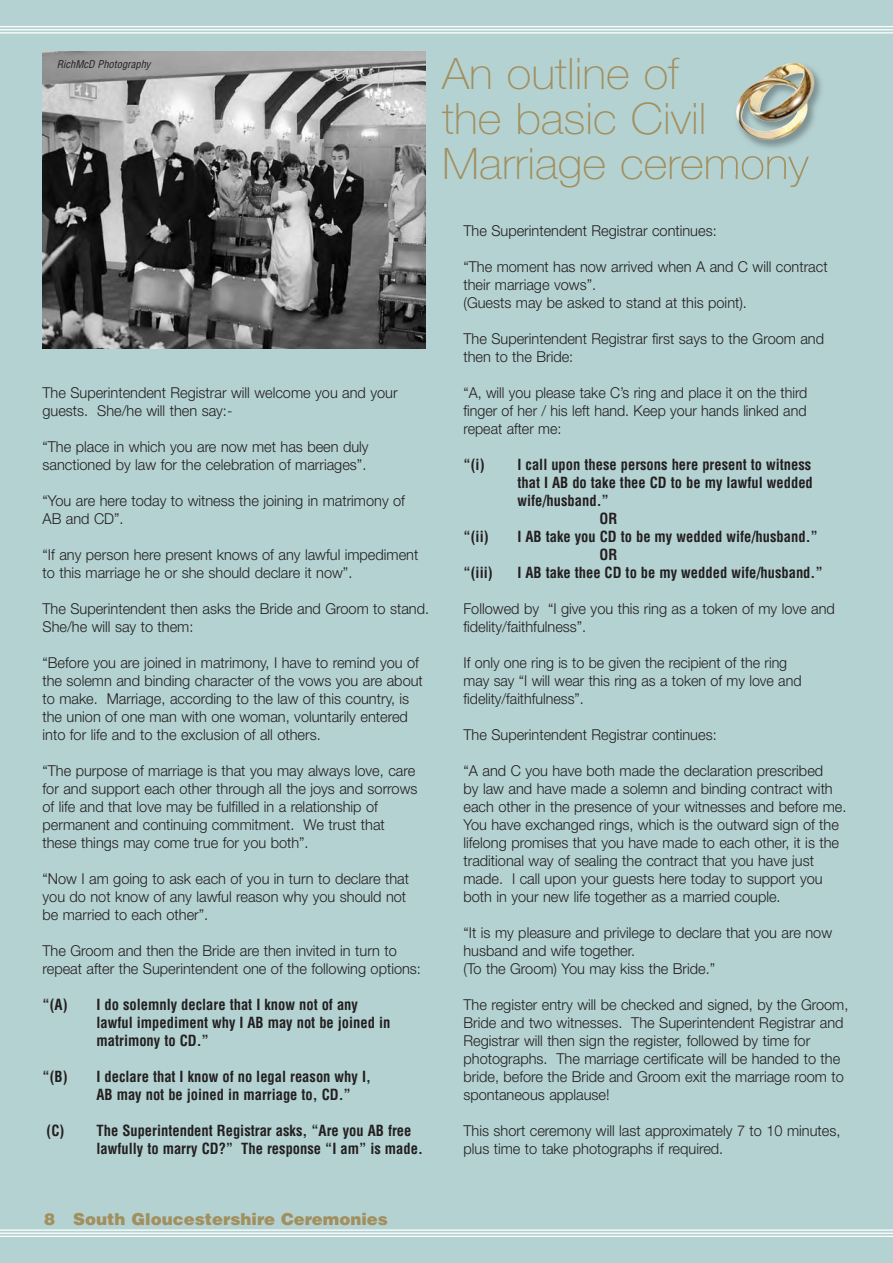
<style>
.page{position:relative;width:893px;height:1263px;background:#b5d2d2}
.page>*{position:absolute;margin:0;border:0;box-sizing:border-box;transform-origin:0 0}
.t1{font:100 43.5px/45px "Helvetica Neue";color:#a18f5e;scale:1.05 1}
.t2{font:900 16.5px "Helvetica";color:#a18f5e}
.t3{font:300 15px/18px "Helvetica Neue";color:#231f20}
.t4{font:700 condensed 15px/18px "Helvetica";color:#231f20}
.t5{font:300 15px/18px "Helvetica Neue";color:#231f20;text-align:justify;scale:.95 1}
.t6{font:italic condensed 10.5px "Helvetica";color:#231f20}
</style>
<div class="page">
<img style="left:43px;top:51px;width:382px;height:298px">
<img style="left:749px;top:62px;width:72px;height:112px">
<img style="left:716px;top:154px;width:47px;height:20px">
<img style="left:736px;top:63px;width:79px;height:77px">
<hr style="left:0;top:26px;width:893px;height:1px;background:#fff">
<hr style="left:0;top:29px;width:893px;height:1px;background:#fff">
<hr style="left:0;top:32px;width:893px;height:2px;background:#fff">
<hr style="left:0;top:1229px;width:893px;height:2px;background:#fff">
<hr style="left:0;top:1232px;width:893px;height:2px;background:#fff">
<hr style="left:0;top:1236px;width:893px;height:1px;background:#fff">
<p class="t6" style="left:57px;top:60px;width:95px">RichMcD Photography</p>
<p class="t1" style="left:442px;top:55px;width:351px">An outline of<br>the basic Civil<br>Marriage ceremony</p>
<p class="t3" style="left:43px;top:385px;width:357px">The Superintendent Registrar will welcome you and your guests. She/he will then say:-</p>
<p class="t3" style="left:43px;top:439px;width:328px">“The place in which you are now met has been duly sanctioned by law for the celebration of marriages”.</p>
<p class="t3" style="left:43px;top:493px;width:364px">“You are here today to witness the joining in matrimony of<br>AB and CD”.</p>
<p class="t3" style="left:43px;top:547px;width:377px">“If any person here present knows of any lawful impediment to this marriage he or she should declare it now”.</p>
<p class="t3" style="left:43px;top:601px;width:388px">The Superintendent then asks the Bride and Groom to stand.<br>She/he will say to them:</p>
<p class="t3" style="left:43px;top:655px;width:382px">“Before you are joined in matrimony, I have to remind you of the solemn and binding character of the vows you are about to make. Marriage, according to the law of this country, is the union of one man with one woman, voluntarily entered into for life and to the exclusion of all others.</p>
<p class="t3" style="left:43px;top:763px;width:376px">“The purpose of marriage is that you may always love, care for and support each other through all the joys and sorrows of life and that love may be fulfilled in a relationship of permanent and continuing commitment. We trust that these things may come true for you both”.</p>
<p class="t3" style="left:43px;top:871px;width:368px">“Now I am going to ask each of you in turn to declare that you do not know of any lawful reason why you should not be married to each other”.</p>
<p class="t3" style="left:43px;top:943px;width:380px">The Groom and then the Bride are then invited in turn to repeat after the Superintendent one of the following options:</p>
<p class="t4" style="left:43px;top:996px;width:27px">“(A)</p>
<p class="t4" style="left:97px;top:996px;width:295px">I do solemnly declare that I know not of any lawful impediment why I AB may not be joined in matrimony to CD.”</p>
<p class="t4" style="left:43px;top:1068px;width:27px">“(B)</p>
<p class="t4" style="left:97px;top:1068px;width:276px">I declare that I know of no legal reason why I,<br>AB may not be joined in marriage to, CD.”</p>
<p class="t4" style="left:97px;top:1122px;width:328px;text-indent:-50px">(C) The Superintendent Registrar asks, “Are you AB free lawfully to marry CD?” The response “I am” is made.</p>
<p class="t3" style="left:463px;top:223px;width:255px">The Superintendent Registrar continues:</p>
<p class="t3" style="left:463px;top:259px;width:366px">“The moment has now arrived when A and C will contract their marriage vows”.<br>(Guests may be asked to stand at this point).</p>
<p class="t3" style="left:463px;top:331px;width:362px">The Superintendent Registrar first says to the Groom and then to the Bride:</p>
<p class="t5" style="left:463px;top:385px;width:364px">“A, will you please take C’s ring and place it on the third finger of her / his left hand. Keep your hands linked and repeat after me:</p>
<p class="t4" style="left:463px;top:456px;width:23px">“(i)</p>
<p class="t4" style="left:517px;top:456px;width:295px">I call upon these persons here present to witness</p>
<p class="t4" style="left:517px;top:474px;width:297px">that I AB do take thee CD to be my lawful wedded</p>
<p class="t4" style="left:517px;top:492px;width:93px">wife/husband.”</p>
<p class="t4" style="left:600px;top:510px;width:19px">OR</p>
<p class="t4" style="left:463px;top:528px;width:27px">“(ii)</p>
<p class="t4" style="left:600px;top:528px;width:220px;text-indent:-82px">I AB take you CD to be my wedded wife/husband.”<br>OR</p>
<p class="t4" style="left:463px;top:564px;width:31px">“(iii)</p>
<p class="t4" style="left:517px;top:564px;width:307px">I AB take thee CD to be my wedded wife/husband.”</p>
<p class="t3" style="left:463px;top:601px;width:373px">Followed by “I give you this ring as a token of my love and fidelity/faithfulness”.</p>
<p class="t3" style="left:463px;top:655px;width:340px">If only one ring is to be given the recipient of the ring may say “I will wear this ring as a token of my love and fidelity/faithfulness”.</p>
<p class="t3" style="left:463px;top:727px;width:255px">The Superintendent Registrar continues:</p>
<p class="t3" style="left:463px;top:763px;width:385px">“A and C you have both made the declaration prescribed<br>by law and have made a solemn and binding contract with each other in the presence of your witnesses and before me.<br>You have exchanged rings, which is the outward sign of the lifelong promises that you have made to each other, it is the traditional way of sealing the contract that you have just made. I call upon your guests here today to support you both in your new life together as a married couple.</p>
<p class="t3" style="left:463px;top:925px;width:370px">“It is my pleasure and privilege to declare that you are now husband and wife together.<br>(To the Groom) You may kiss the Bride.”</p>
<p class="t3" style="left:463px;top:997px;width:386px">The register entry will be checked and signed, by the Groom, Bride and two witnesses. The Superintendent Registrar and Registrar will then sign the register, followed by time for photographs. The marriage certificate will be handed to the bride, before the Bride and Groom exit the marriage room to spontaneous applause!</p>
<p class="t3" style="left:463px;top:1123px;width:378px">This short ceremony will last approximately 7 to 10 minutes, plus time to take photographs if required.</p>
<p class="t2" style="left:44px;top:1213px;width:345px">8 South Gloucestershire Ceremonies</p>
</div>
